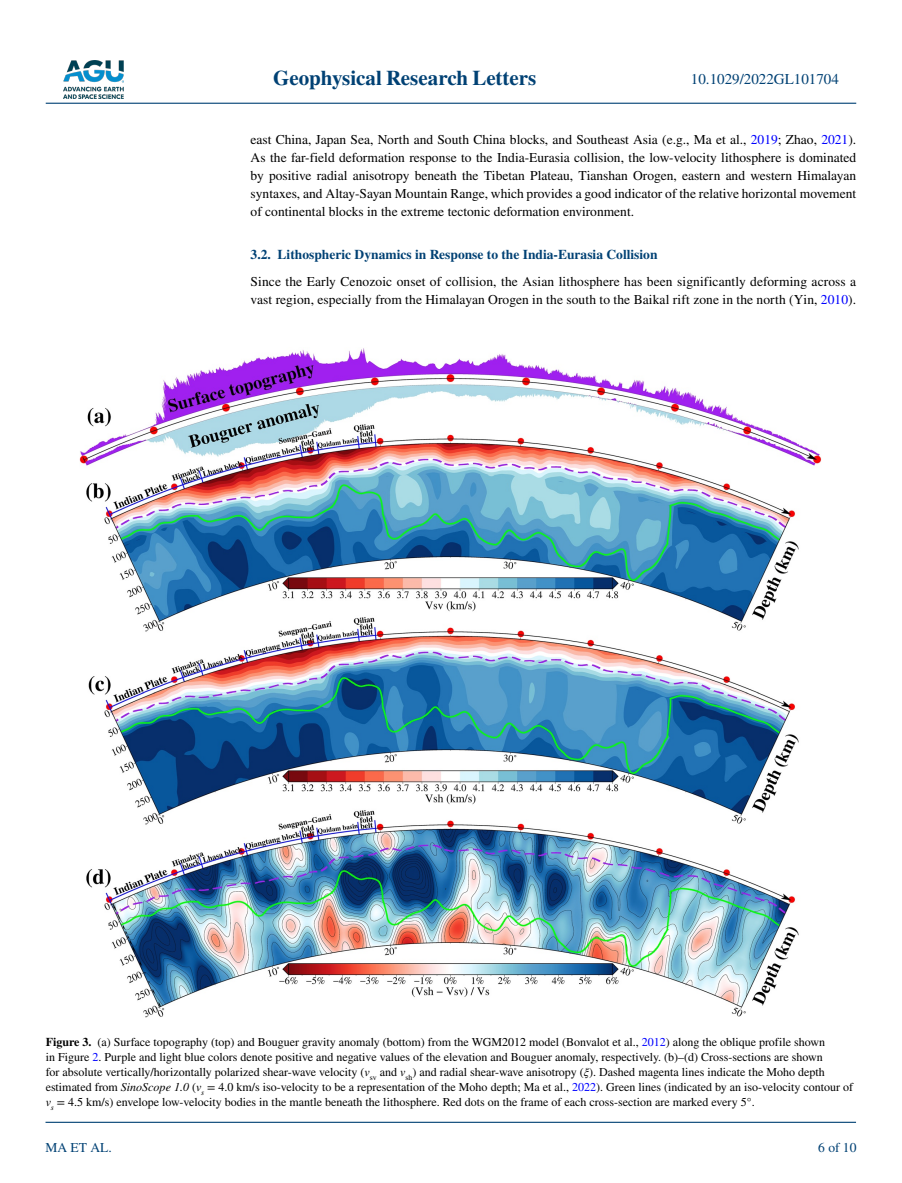
<style>
.page{position:relative;width:902px;height:1183px;background:#fff}
.page>*{position:absolute;margin:0;border:0;box-sizing:border-box;transform-origin:0 0}
.t1{font:700 21px "STIX";color:#004174}
.t2{font:15px "STIX";color:#004174}
.t3{font:13.5px/18px "STIX";letter-spacing:.005em;color:#000;text-align:justify}
.t4{font:700 13.5px "STIX";color:#004174}
.t5{font:13.5px "STIX";color:#004174}
.t6{font:12px/15px "STIX";color:#000}
.s1{color:#00f}
.s2{font-weight:700}
.s3{font-style:italic}
</style>
<div class="page">
<img style="left:63px;top:60px;width:60px;height:39px">
<hr style="left:46px;top:103px;width:810px;height:1px;background:#004174">
<hr style="left:45px;top:1121px;width:810px;height:1px;background:#004174">
<img style="left:79px;top:348px;width:742px;height:669px">
<h1 class="t1" style="left:273px;top:66px;width:265px">Geophysical Research Letters</h1>
<p class="t2" style="left:691px;top:69px;width:149px">10.1029/2022GL101704</p>
<p class="t3" style="left:250px;top:131px;width:607px">east China, Japan Sea, North and South China blocks, and Southeast Asia (e.g., Ma et al., <span class="s1">2019</span>; Zhao, <span class="s1">2021</span>).<br>As the far-field deformation response to the India-Eurasia collision, the low-velocity lithosphere is dominated by positive radial anisotropy beneath the Tibetan Plateau, Tianshan Orogen, eastern and western Himalayan syntaxes, and Altay-Sayan Mountain Range, which provides a good indicator of the relative horizontal movement of continental blocks in the extreme tectonic deformation environment.</p>
<p class="t4" style="left:250px;top:247px;width:408px">3.2. Lithospheric Dynamics in Response to the India-Eurasia Collision</p>
<p class="t3" style="left:250px;top:274px;width:607px">Since the Early Cenozoic onset of collision, the Asian lithosphere has been significantly deforming across a vast region, especially from the Himalayan Orogen in the south to the Baikal rift zone in the north (Yin, <span class="s1">2010</span>).</p>
<p class="t6" style="left:46px;top:1035px;width:808px"><span class="s2">Figure 3.</span> (a) Surface topography (top) and Bouguer gravity anomaly (bottom) from the WGM2012 model (Bonvalot et al., <span class="s1">2012</span>) along the oblique profile shown<br>in Figure <span class="s1">2</span>. Purple and light blue colors denote positive and negative values of the elevation and Bouguer anomaly, respectively. (b)–(d) Cross-sections are shown<br>for absolute vertically/horizontally polarized shear-wave velocity (<span class="s3">v</span><sub>sv</sub> and <span class="s3">v</span><sub>sh</sub>) and radial shear-wave anisotropy (<span class="s3">ξ</span>). Dashed magenta lines indicate the Moho depth estimated from <span class="s3">SinoScope 1.0</span> (<span class="s3">v</span><sub>s</sub> = 4.0 km/s iso-velocity to be a representation of the Moho depth; Ma et al., <span class="s1">2022</span>). Green lines (indicated by an iso-velocity contour of <span class="s3">v</span><sub>s</sub> = 4.5 km/s) envelope low-velocity bodies in the mantle beneath the lithosphere. Red dots on the frame of each cross-section are marked every 5°.</p>
<p class="t5" style="left:45px;top:1138px;width:68px">MA ET AL.</p>
<p class="t5" style="left:818px;top:1138px;width:40px">6 of 10</p>
</div>
